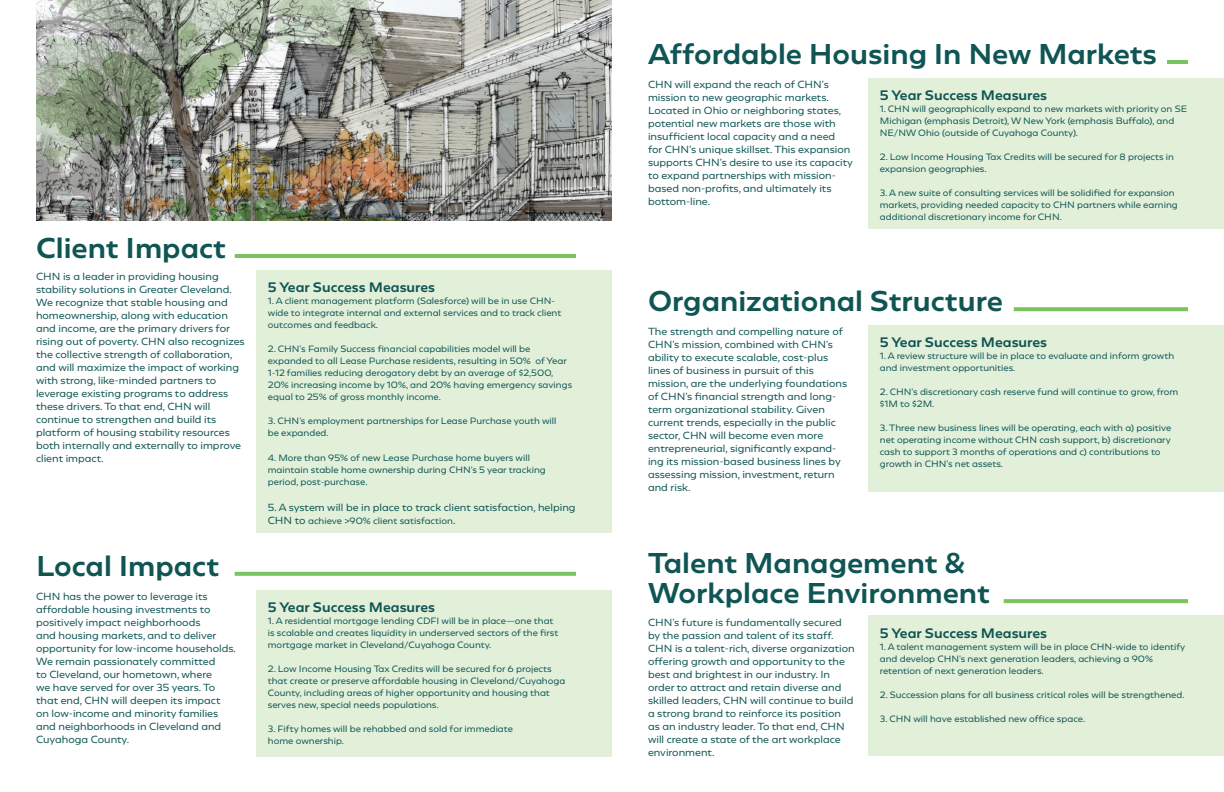
<style>
.page{position:relative;width:1224px;height:792px;background:#fff}
.page>*{position:absolute;margin:0;border:0;box-sizing:border-box;transform-origin:0 0}
.t1{font:500 25px "Geometrica";color:#0f5554}
.t2{font:500 12px "Geometrica";color:#0f5554}
.t3{font:9px/13px "Geometrica";color:#0f5554}
.t4{font:8px/12px "Geometrica";color:#0f5554}
.s1{font-size:9px}
</style>
<div class="page">
<div style="left:257px;top:270px;width:355px;height:262px;background:#e2f0da"></div>
<hr style="left:235px;top:254px;width:341px;height:4px;background:#7bc35e">
<div style="left:869px;top:325px;width:355px;height:166px;background:#e2f0da"></div>
<svg style="left:1014px;top:307px;width:174px;height:4px"></svg>
<div style="left:869px;top:616px;width:355px;height:140px;background:#e2f0da"></div>
<svg style="left:1004px;top:599px;width:184px;height:4px"></svg>
<div style="left:257px;top:590px;width:355px;height:167px;background:#e2f0da"></div>
<svg style="left:235px;top:572px;width:341px;height:4px"></svg>
<div style="left:869px;top:78px;width:355px;height:150px;background:#e2f0da"></div>
<hr style="left:1167px;top:60px;width:21px;height:4px;background:#7bc35e">
<img style="left:36px;top:0;width:576px;height:220px">
<h1 class="t1" style="left:648px;top:36px;width:510px">Affordable Housing In New Markets</h1>
<h1 class="t1" style="left:36px;top:230px;width:192px">Client Impact</h1>
<p class="t3" style="left:36px;top:270px;width:210px">CHN is a leader in providing housing stability solutions in Greater Cleveland.<br>We recognize that stable housing and homeownership, along with education and income, are the primary drivers for rising out of poverty. CHN also recognizes the collective strength of collaboration, and will maximize the impact of working with strong, like-minded partners to leverage existing programs to address these drivers. To that end, CHN will continue to strengthen and build its platform of housing stability resources both internally and externally to improve client impact.</p>
<h2 class="t2" style="left:268px;top:279px;width:169px">5 Year Success Measures</h2>
<p class="t4" style="left:268px;top:295px;width:295px">1. A client management platform (Salesforce) will be in use CHN&shy;wide to integrate internal and external services and to track client outcomes and feedback.</p>
<p class="t4" style="left:268px;top:343px;width:306px">2. CHN’s Family Success financial capabilities model will be expanded to all Lease Purchase residents, resulting in 50% of Year 1-12 families reducing derogatory debt by an average of $2,500, 20% increasing income by 10%, and 20% having emergency savings equal to 25% of gross monthly income.</p>
<p class="t4" style="left:268px;top:415px;width:290px">3. CHN’s employment partnerships for Lease Purchase youth will be expanded.</p>
<p class="t4" style="left:268px;top:452px;width:279px">4. More than 95% of new Lease Purchase home buyers will maintain stable home ownership during CHN’s 5 year tracking period, post-purchase.</p>
<p class="t3" style="left:268px;top:501px;width:309px">5. A system will be in place to track client satisfaction, helping</p>
<p class="t4" style="left:268px;top:515px;width:189px"><span class="s1">CHN to</span> achieve &gt;90% client satisfaction<span class="s1">.</span></p>
<h1 class="t1" style="left:36px;top:548px;width:185px">Local Impact</h1>
<p class="t3" style="left:648px;top:78px;width:206px">CHN will expand the reach of CHN’s mission to new geographic markets.<br>Located in Ohio or neighboring states, potential new markets are those with insufficient local capacity and a need<br>for CHN’s unique skillset. This expansion supports CHN’s desire to use its capacity to expand partnerships with mission&shy;based non-profits, and ultimately its bottom-line.</p>
<h2 class="t2" style="left:880px;top:87px;width:169px">5 Year Success Measures</h2>
<p class="t4" style="left:880px;top:103px;width:309px">1. CHN will geographically expand to new markets with priority on SE<br>Michigan (emphasis Detroit), W New York (emphasis Buffalo), and<br>NE/NW Ohio (outside of Cuyahoga County).</p>
<p class="t4" style="left:880px;top:151px;width:296px">2. Low Income Housing Tax Credits will be secured for 8 projects in expansion geographies.</p>
<p class="t4" style="left:880px;top:187px;width:299px">3. A new suite of consulting services will be solidified for expansion markets, providing needed capacity to CHN partners while earning additional discretionary income for CHN.</p>
<h1 class="t1" style="left:648px;top:284px;width:356px">Organizational Structure</h1>
<p class="t3" style="left:648px;top:325px;width:201px">The strength and compelling nature of CHN’s mission, combined with CHN’s ability to execute scalable, cost-plus lines of business in pursuit of this mission, are the underlying foundations of CHN’s financial strength and long&shy;term organizational stability. Given current trends, especially in the public sector, CHN will become even more entrepreneurial, significantly expand&shy;ing its mission-based business lines by assessing mission, investment, return and risk.</p>
<h2 class="t2" style="left:880px;top:334px;width:169px">5 Year Success Measures</h2>
<p class="t4" style="left:880px;top:350px;width:296px">1. A review structure will be in place to evaluate and inform growth and investment opportunities.</p>
<p class="t4" style="left:880px;top:386px;width:300px">2. CHN’s discretionary cash reserve fund will continue to grow, from $1M to $2M.</p>
<p class="t4" style="left:880px;top:422px;width:293px">3. Three new business lines will be operating, each with a) positive net operating income without CHN cash support, b) discretionary cash to support 3 months of operations and c) contributions to growth in CHN’s net assets.</p>
<h1 class="t1" style="left:648px;top:545px;width:319px">Talent Management &amp;</h1>
<p class="t3" style="left:36px;top:590px;width:173px">CHN has the power to leverage its</p>
<h1 class="t1" style="left:648px;top:575px;width:343px">Workplace Environment</h1>
<p class="t3" style="left:36px;top:603px;width:201px">affordable housing investments to positively impact neighborhoods<br>and housing markets, and to deliver opportunity for low-income households.<br>We remain passionately committed<br>to Cleveland, our hometown, where<br>we have served for over 35 years. To that end, CHN will deepen its impact<br>on low-income and minority families and neighborhoods in Cleveland and Cuyahoga County.</p>
<h2 class="t2" style="left:268px;top:599px;width:169px">5 Year Success Measures</h2>
<p class="t4" style="left:268px;top:615px;width:292px">1. A residential mortgage lending CDFI will be in place—one that is scalable and creates liquidity in underserved sectors of the first mortgage market in Cleveland/Cuyahoga County.</p>
<p class="t4" style="left:268px;top:663px;width:299px">2. Low Income Housing Tax Credits will be secured for 6 projects that create or preserve affordable housing in Cleveland/Cuyahoga County, including areas of higher opportunity and housing that serves new, special needs populations.</p>
<p class="t4" style="left:268px;top:723px;width:247px">3. Fifty homes will be rehabbed and sold for immediate home ownership.</p>
<p class="t3" style="left:648px;top:616px;width:208px">CHN’s future is fundamentally secured by the passion and talent of its staff.<br>CHN is a talent-rich, diverse organization offering growth and opportunity to the best and brightest in our industry. In order to attract and retain diverse and skilled leaders, CHN will continue to build a strong brand to reinforce its position as an industry leader. To that end, CHN will create a state of the art workplace environment.</p>
<h2 class="t2" style="left:880px;top:625px;width:169px">5 Year Success Measures</h2>
<p class="t4" style="left:880px;top:641px;width:307px">1. A talent management system will be in place CHN-wide to identify and develop CHN’s next generation leaders, achieving a 90% retention of next generation leaders.</p>
<p class="t4" style="left:880px;top:689px;width:306px">2. Succession plans for all business critical roles will be strengthened.</p>
<p class="t4" style="left:880px;top:713px;width:207px">3. CHN will have established new office space.</p>
</div>
